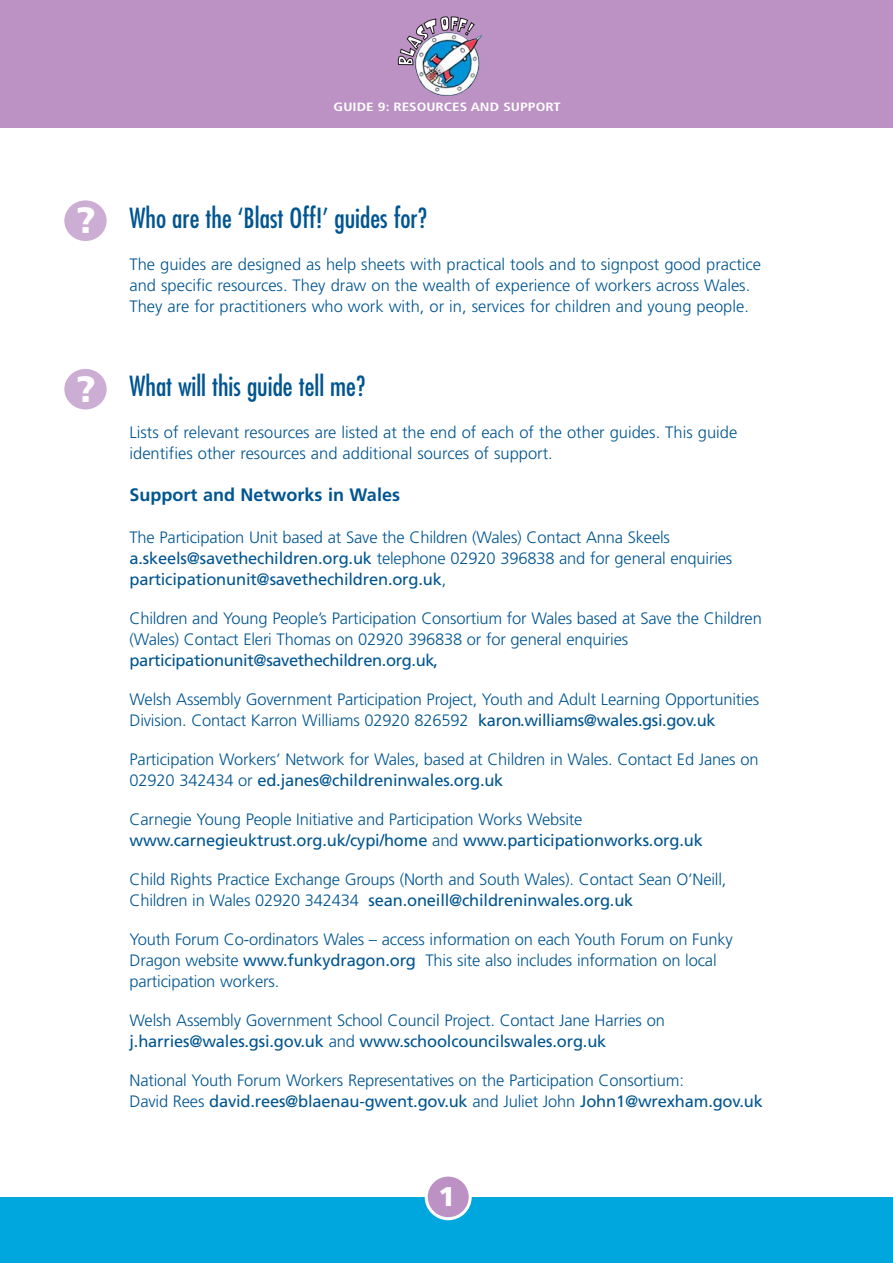
<style>
.page{position:relative;width:893px;height:1263px;background:#fff}
.page>*{position:absolute;margin:0;border:0;box-sizing:border-box;transform-origin:0 0}
.t1{font:900 36.6px "Frutiger";color:#fff}
.t2{font:condensed 27px "Futura";color:#005591}
.t3{font:900 27px "Frutiger";color:#fff}
.t4{font:700 18px "Frutiger";color:#005591}
.t5{font:300 16.5px/21px "Frutiger";letter-spacing:-.01em;color:#005591}
.t6{font:16.5px/21px "Frutiger";letter-spacing:-.01em;color:#005591}
.t7{font:700 condensed 12px "Frutiger";color:#fff;scale:1.25 1}
.s1{font-weight:400}
.s2{font-weight:300}
</style>
<div class="page">
<div style="left:0;top:1198px;width:892px;height:65px;background:#00a6de"></div>
<div style="left:63px;top:199px;width:45px;height:44px;background:#ccadd3;border-radius:50%"></div>
<div style="left:61px;top:197px;width:49px;height:47px;border:3px solid #fff;border-radius:50%"></div>
<div style="left:426px;top:1175px;width:44px;height:44px;background:#bb92c3;border-radius:50%"></div>
<div style="left:424px;top:1174px;width:47px;height:46px;border:3px solid #fff;border-radius:50%"></div>
<div style="left:63px;top:367px;width:45px;height:44px;background:#ccadd3;border-radius:50%"></div>
<div style="left:61px;top:366px;width:49px;height:47px;border:3px solid #fff;border-radius:50%"></div>
<div style="left:0;top:0;width:892px;height:128px;background:#bb92c3"></div>
<img style="left:415px;top:35px;width:67px;height:61px">
<img style="left:397px;top:16px;width:78px;height:50px">
<p class="t7" style="left:333px;top:102px;width:183px">GUIDE 9: RESOURCES AND SUPPORT</p>
<h1 class="t1" style="left:75px;top:206px;width:22px">?</h1>
<h1 class="t1" style="left:75px;top:374px;width:22px">?</h1>
<h2 class="t2" style="left:129px;top:206px;width:299px">Who are the ‘Blast Off!’ guides for?</h2>
<p class="t5" style="left:129px;top:255px;width:633px">The guides are designed as help sheets with practical tools and to signpost good practice and specific resources. They draw on the wealth of experience of workers across Wales.<br>They are for practitioners who work with, or in, services for children and young people.</p>
<h2 class="t2" style="left:129px;top:374px;width:237px">What will this guide tell me?</h2>
<p class="t5" style="left:129px;top:423px;width:609px">Lists of relevant resources are listed at the end of each of the other guides. This guide identifies other resources and additional sources of support.</p>
<p class="t4" style="left:129px;top:488px;width:272px">Support and Networks in Wales</p>
<p class="t5" style="left:129px;top:528px;width:604px">The Participation Unit based at Save the Children (Wales) Contact Anna Skeels <span class="s1">a.skeels@savethechildren.org.uk</span> telephone 02920 396838 and for general enquiries <span class="s1">participationunit@savethechildren.org.uk</span>,</p>
<p class="t5" style="left:129px;top:609px;width:633px">Children and Young People’s Participation Consortium for Wales based at Save the Children (Wales) Contact Eleri Thomas on 02920 396838 or for general enquiries</p>
<p class="t6" style="left:129px;top:651px;width:310px">participationunit@savethechildren.org.uk,</p>
<p class="t5" style="left:129px;top:690px;width:631px">Welsh Assembly Government Participation Project, Youth and Adult Learning Opportunities<br>Division. Contact Karron Williams 02920 826592 <span class="s1">karon.williams@wales.gsi.gov.uk</span></p>
<p class="t5" style="left:129px;top:750px;width:630px">Participation Workers’ Network for Wales, based at Children in Wales. Contact Ed Janes on<br>02920 342434 or <span class="s1">ed.janes@childreninwales.org.uk</span></p>
<p class="t6" style="left:129px;top:810px;width:575px"><span class="s2">Carnegie Young People Initiative and Participation Works Website </span>www.carnegieuktrust.org.uk/cypi/home <span class="s2">and</span> www.participationworks.org.uk</p>
<p class="t5" style="left:129px;top:870px;width:598px">Child Rights Practice Exchange Groups (North and South Wales). Contact Sean O’Neill,<br>Children in Wales 02920 342434 <span class="s1">sean.oneill@childreninwales.org.uk</span></p>
<p class="t5" style="left:129px;top:930px;width:604px">Youth Forum Co-ordinators Wales – access information on each Youth Forum on Funky<br>Dragon website <span class="s1">www.funkydragon.org</span> This site also includes information on local participation workers.</p>
<p class="t5" style="left:129px;top:1011px;width:537px">Welsh Assembly Government School Council Project. Contact Jane Harries on <span class="s1">j.harries@wales.gsi.gov.uk</span> and <span class="s1">www.schoolcouncilswales.org.uk</span></p>
<p class="t5" style="left:129px;top:1071px;width:634px">National Youth Forum Workers Representatives on the Participation Consortium:<br>David Rees <span class="s1">david.rees@blaenau-gwent.gov.uk</span> and Juliet John <span class="s1">John1@wrexham.gov.uk</span></p>
<h2 class="t3" style="left:438px;top:1186px;width:18px">1</h2>
</div>
